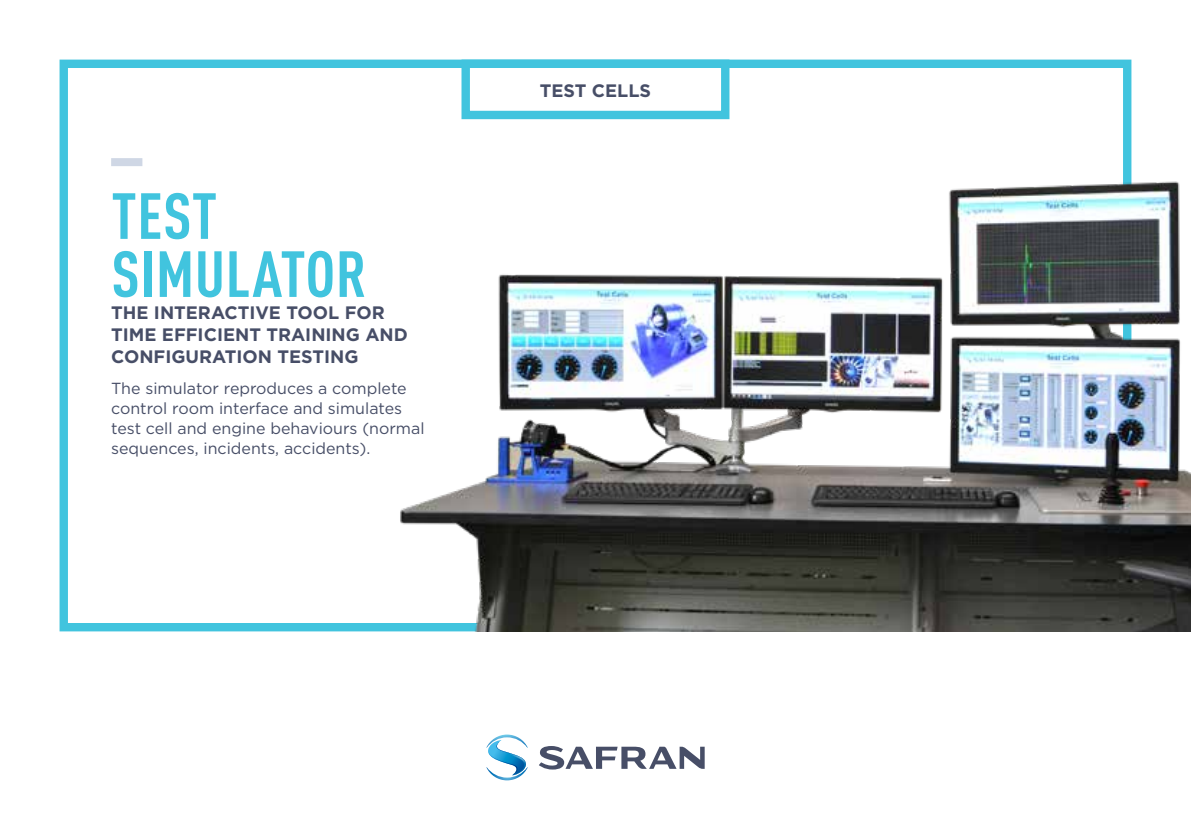
<style>
.page{position:relative;width:1191px;height:840px;background:#fff}
.page>*{position:absolute;margin:0;border:0;box-sizing:border-box;transform-origin:0 0}
.t1{font:700 condensed 64px/58px "DIN Pro";letter-spacing:.01em;color:#41c4de}
.t2{font:700 18px/22px "Gotham";color:#474e67}
.t3{font:16px/20px "Gotham";color:#474e67}
</style>
<div class="page">
<svg style="left:539px;top:746px;width:165px;height:23px"></svg>
<svg style="left:486px;top:734px;width:42px;height:46px"></svg>
<div style="left:60px;top:60px;width:1071px;height:571px;border:8px solid #41c4de"></div>
<div style="left:461px;top:60px;width:268px;height:59px;border:8px solid #41c4de"></div>
<img style="left:395px;top:144px;width:796px;height:487px">
<div style="left:111px;top:158px;width:31px;height:8px;background:#cfd7e5"></div>
<h1 class="t1" style="left:111px;top:181px;width:256px">TEST<br>SIMULATOR</h1>
<p class="t2" style="left:111px;top:301px;width:298px">THE INTERACTIVE TOOL FOR<br>TIME EFFICIENT TRAINING AND<br>CONFIGURATION TESTING</p>
<p class="t3" style="left:111px;top:378px;width:315px">The simulator reproduces a complete control room interface and simulates test cell and engine behaviours (normal sequences, incidents, accidents).</p>
<p class="t2" style="left:540px;top:79px;width:113px">TEST CELLS</p>
</div>
